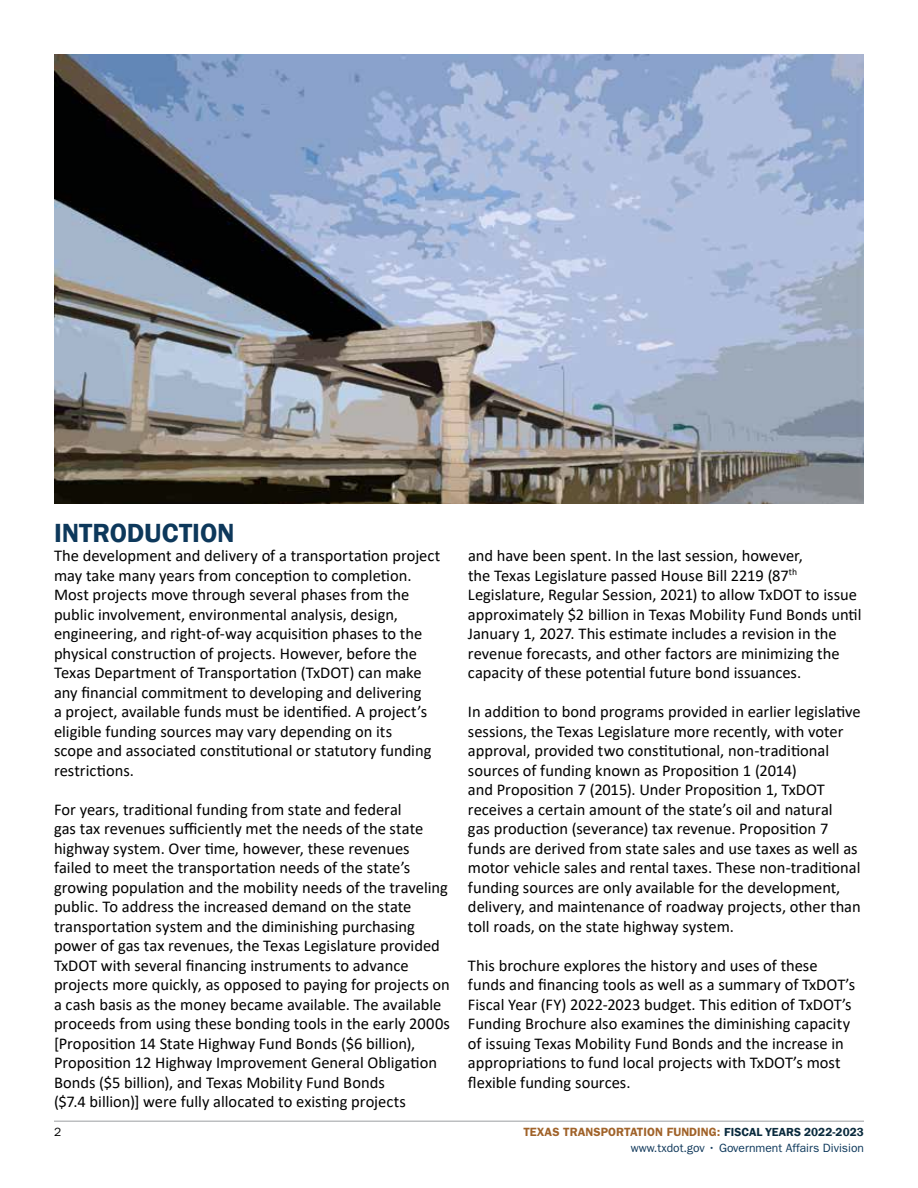
<style>
.page{position:relative;width:918px;height:1188px;background:#fff}
.page>*{position:absolute;margin:0;border:0;box-sizing:border-box;transform-origin:0 0}
.t1{font:600 27px "Franklin Gothic";color:#0d385b}
.t2{font:16.5px/19.5px "Calibri";color:#000}
.t3{font:600 12px/16.5px "ITC Franklin Gothic Std";letter-spacing:.005em;color:#a06229;text-align:right}
.t4{font:12px "ITC Franklin Gothic Std";color:#000}
.s1{font-family:"Franklin Gothic";color:#092a3d}
.s2{font-weight:400;color:#10385a}
.s3{font-weight:400;color:#0d385b}
</style>
<div class="page">
<hr style="left:54px;top:1120px;width:810px;height:2px;background:#bcbec0">
<img style="left:54px;top:54px;width:810px;height:449px">
<h1 class="t1" style="left:54px;top:517px;width:182px">INTRODUCTION</h1>
<p class="t2" style="left:54px;top:545px;width:388px">The development and delivery of a transportation project may take many years from conception to completion.<br>Most projects move through several phases from the public involvement, environmental analysis, design, engineering, and right-of-way acquisition phases to the physical construction of projects. However, before the Texas Department of Transportation (TxDOT) can make any financial commitment to developing and delivering<br>a project, available funds must be identified. A project’s eligible funding sources may vary depending on its<br>scope and associated constitutional or statutory funding restrictions.</p>
<p class="t2" style="left:54px;top:799px;width:397px">For years, traditional funding from state and federal<br>gas tax revenues sufficiently met the needs of the state highway system. Over time, however, these revenues failed to meet the transportation needs of the state’s growing population and the mobility needs of the traveling public. To address the increased demand on the state transportation system and the diminishing purchasing power of gas tax revenues, the Texas Legislature provided TxDOT with several financing instruments to advance projects more quickly, as opposed to paying for projects on a cash basis as the money became available. The available proceeds from using these bonding tools in the early 2000s [Proposition 14 State Highway Fund Bonds ($6 billion), Proposition 12 Highway Improvement General Obligation Bonds ($5 billion), and Texas Mobility Fund Bonds<br>($7.4 billion)] were fully allocated to existing projects</p>
<p class="t2" style="left:468px;top:545px;width:395px">and have been spent. In the last session, however,<br>the Texas Legislature passed House Bill 2219 (87<sup>th </sup>Legislature, Regular Session, 2021) to allow TxDOT to issue approximately $2 billion in Texas Mobility Fund Bonds until January 1, 2027. This estimate includes a revision in the revenue forecasts, and other factors are minimizing the capacity of these potential future bond issuances.</p>
<p class="t2" style="left:468px;top:701px;width:394px">In addition to bond programs provided in earlier legislative sessions, the Texas Legislature more recently, with voter approval, provided two constitutional, non-traditional sources of funding known as Proposition 1 (2014)<br>and Proposition 7 (2015). Under Proposition 1, TxDOT receives a certain amount of the state’s oil and natural<br>gas production (severance) tax revenue. Proposition 7 funds are derived from state sales and use taxes as well as motor vehicle sales and rental taxes. These non-traditional funding sources are only available for the development, delivery, and maintenance of roadway projects, other than toll roads, on the state highway system.</p>
<p class="t2" style="left:468px;top:955px;width:389px">This brochure explores the history and uses of these funds and financing tools as well as a summary of TxDOT’s Fiscal Year (FY) 2022-2023 budget. This edition of TxDOT’s Funding Brochure also examines the diminishing capacity of issuing Texas Mobility Fund Bonds and the increase in appropriations to fund local projects with TxDOT’s most flexible funding sources.</p>
<p class="t4" style="left:54px;top:1125px;width:9px">2</p>
<p class="t3" style="left:523px;top:1123px;width:342px">TEXAS TRANSPORTATION FUNDING: <span class="s1">FISCAL YEARS 2022-2023 </span><span class="s2">www.txdot.gov •</span> <span class="s3">Government Affairs Division</span></p>
</div>
